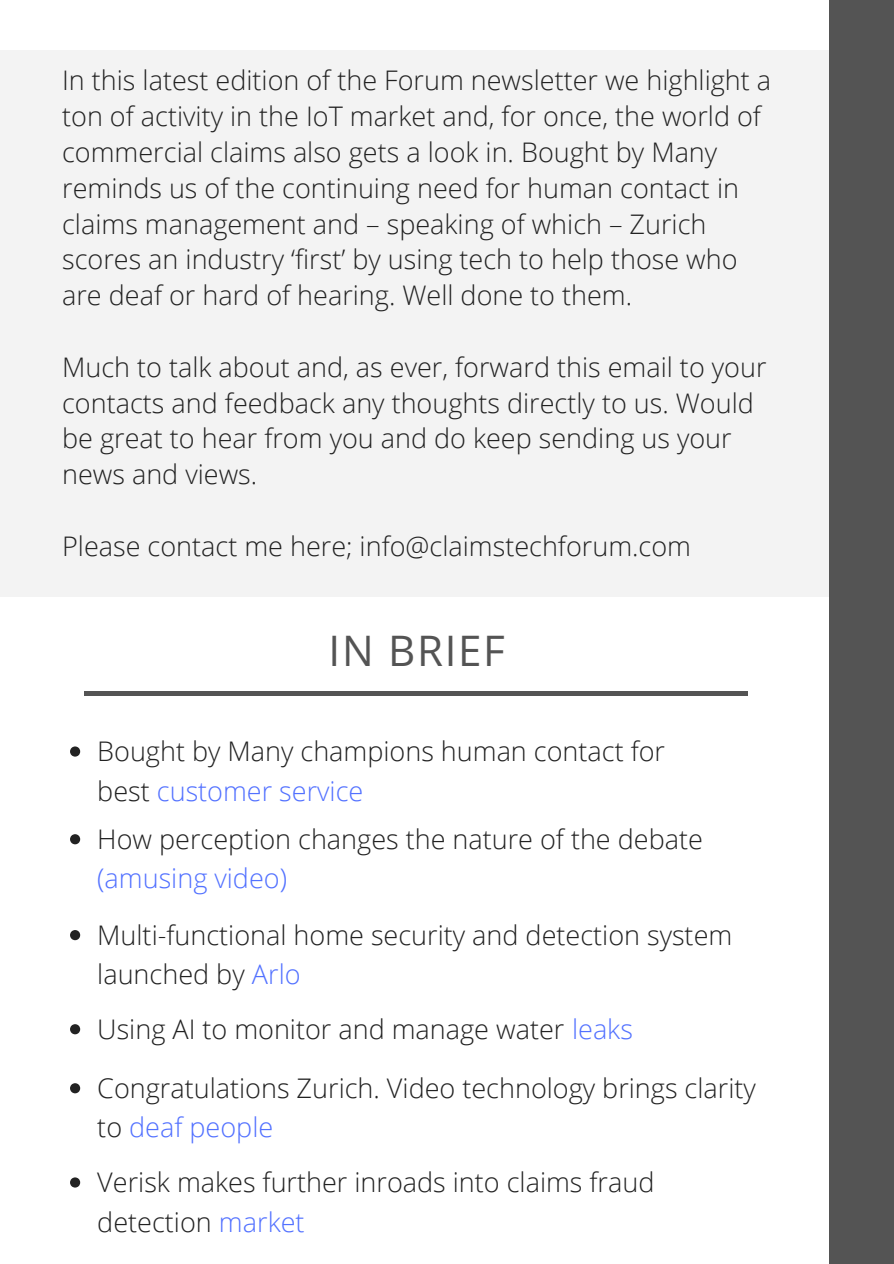
<style>
.page{position:relative;width:894px;height:1264px;background:#fff}
.page>*{position:absolute;margin:0;border:0;box-sizing:border-box;transform-origin:0 0}
.t1{font:42px "Open Sans";letter-spacing:.04em;color:#545454}
.t2{font:300 27px/35.8px "Open Sans";color:#222}
.t3{font:300 27px "Open Sans";color:#5271ff}
.s1{color:#5271ff}
</style>
<div class="page">
<div style="left:0;top:51px;width:893px;height:545px;background:#f3f3f3"></div>
<div style="left:829px;top:0;width:64px;height:1263px;background:#545454"></div>
<hr style="left:84px;top:691px;width:663px;height:4px;background:#545454">
<svg style="left:70px;top:746px;width:10px;height:10px"></svg>
<svg style="left:70px;top:834px;width:10px;height:10px"></svg>
<svg style="left:70px;top:1177px;width:10px;height:10px"></svg>
<svg style="left:70px;top:1083px;width:10px;height:10px"></svg>
<svg style="left:70px;top:930px;width:10px;height:10px"></svg>
<svg style="left:70px;top:1024px;width:10px;height:10px"></svg>
<p class="t2" style="left:62px;top:62px;width:710px">In this latest edition of the Forum newsletter we highlight a ton of activity in the IoT market and, for once, the world of commercial claims also gets a look in. Bought by Many reminds us of the continuing need for human contact in claims management and – speaking of which – Zurich scores an industry ‘first’ by using tech to help those who are deaf or hard of hearing. Well done to them.</p>
<p class="t2" style="left:62px;top:348px;width:705px">Much to talk about and, as ever, forward this email to your contacts and feedback any thoughts directly to us. Would be great to hear from you and do keep sending us your news and views.</p>
<p class="t2" style="left:62px;top:527px;width:630px">Please contact me here; info@claimstechforum.com</p>
<h1 class="t1" style="left:328px;top:621px;width:178px">IN BRIEF</h1>
<p class="t2" style="left:97px;top:731px;width:569px;line-height:39.5px">Bought by Many champions human contact for best <span class="s1">customer service</span></p>
<p class="t2" style="left:97px;top:820px;width:607px">How perception changes the nature of the debate</p>
<p class="t3" style="left:97px;top:859px;width:191px">(amusing video)</p>
<p class="t2" style="left:97px;top:914px;width:636px;line-height:39.5px">Multi-functional home security and detection system launched by <span class="s1">Arlo</span></p>
<p class="t2" style="left:97px;top:1010px;width:537px">Using AI to monitor and manage water <span class="s1">leaks</span></p>
<p class="t2" style="left:97px;top:1067px;width:660px;line-height:39.5px">Congratulations Zurich. Video technology brings clarity to <span class="s1">deaf people</span></p>
<p class="t2" style="left:97px;top:1161px;width:558px;line-height:39.5px">Verisk makes further inroads into claims fraud detection <span class="s1">market</span></p>
</div>
